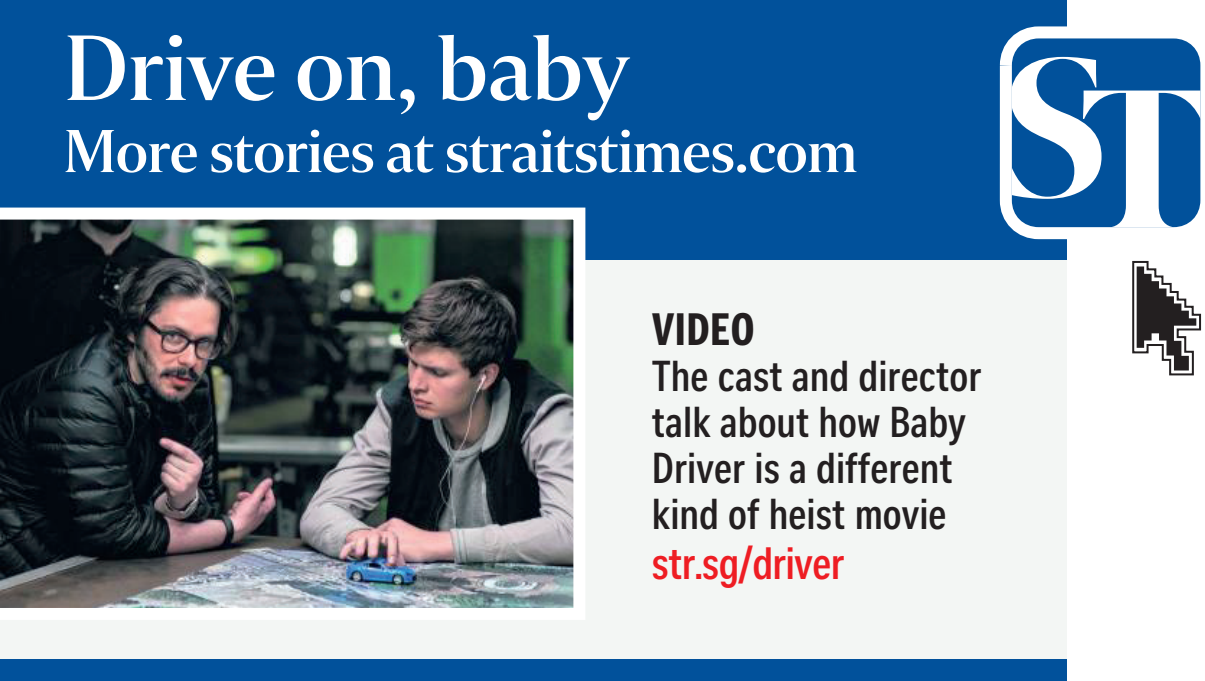
<style>
.page{position:relative;width:1205px;height:681px;background:#fff}
.page>*{position:absolute;margin:0;border:0;box-sizing:border-box;transform-origin:0 0}
.t1{font:92px "Selane ST Thirty";color:#fff}
.t2{font:60px "Selane ST Thirty";letter-spacing:-.01em;color:#fff}
.t3{font:700 44px "Curator Head Cond ST Semi";letter-spacing:-.015em;color:#ee1d23}
.t4{font:44px "Curator Head Cond ST Bold";letter-spacing:-.005em;color:#231f20}
.t5{font:700 42px/46px "Curator Head Cond ST Semi";color:#231f20}
</style>
<div class="page">
<div style="left:0;top:196px;width:1066px;height:468px;background:#f3f6f4"></div>
<div style="left:0;top:1px;width:1066px;height:259px;background:#01519b"></div>
<svg style="left:1132px;top:260px;width:69px;height:116px"></svg>
<svg style="left:999px;top:14px;width:202px;height:237px"></svg>
<svg style="left:1011px;top:38px;width:189px;height:19px;fill:#01519b"></svg>
<svg style="left:1011px;top:57px;width:189px;height:170px"></svg>
<div style="left:0;top:659px;width:1066px;height:21px;background:#01519b"></div>
<img style="left:0;top:207px;width:585px;height:412px">
<h1 class="t1" style="left:64px;top:15px;width:566px">Drive on, baby</h1>
<h2 class="t2" style="left:64px;top:116px;width:794px">More stories at straitstimes.com</h2>
<p class="t4" style="left:651px;top:305px;width:104px">VIDEO</p>
<p class="t5" style="left:651px;top:353px;width:331px">The cast and director talk about how Baby<br>Driver is a different kind of heist movie</p>
<p class="t3" style="left:651px;top:539px;width:194px">str.sg/driver</p>
</div>
